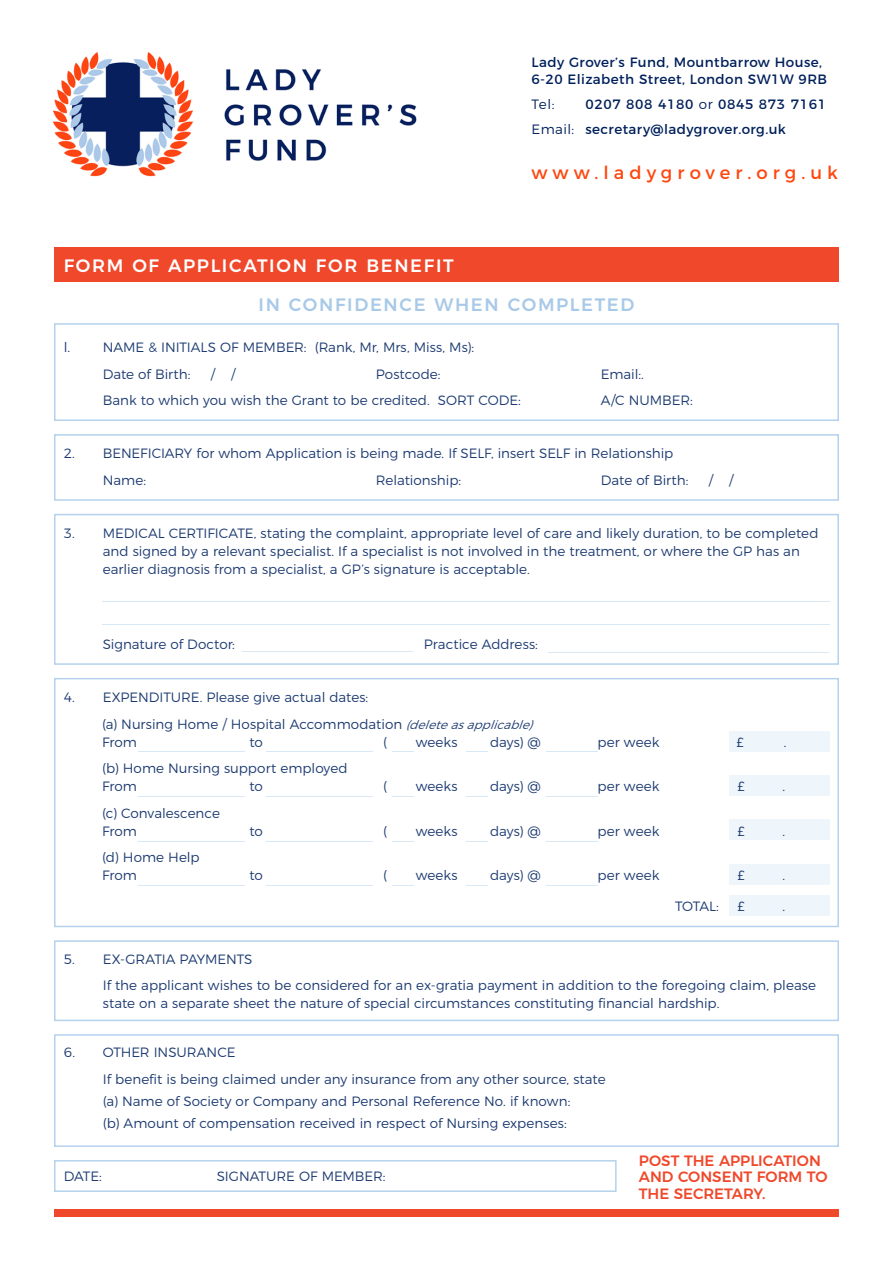
<style>
.page{position:relative;width:893px;height:1263px;background:#fff}
.page>*{position:absolute;margin:0;border:0;box-sizing:border-box;transform-origin:0 0}
.t1{font:500 18px "Montserrat";letter-spacing:.095em;color:#fff}
.t2{font:500 18px "Montserrat";letter-spacing:.09em;color:#a8c9e8}
.t3{font:18px "Montserrat";letter-spacing:.28em;color:#ff460f}
.t4{font:500 15px/16.5px "Montserrat";letter-spacing:-.005em;color:#ef482b}
.t5{font:300 13.5px/18px "Montserrat";color:#1d3b71}
.t6{font:13.5px/16.5px "Montserrat";letter-spacing:.03em;color:#00205b}
.t7{font:13.5px "Montserrat";letter-spacing:.05em;color:#00205b}
.t8{font:300 13.5px "Montserrat";color:#00205b}
.s1{font-weight:300}
.s2{font-style:italic;font-size:12px}
</style>
<div class="page">
<div style="left:729px;top:731px;width:100px;height:21px;background:#eef5fb"></div>
<div style="left:729px;top:775px;width:100px;height:21px;background:#eef5fb"></div>
<div style="left:729px;top:819px;width:100px;height:20px;background:#eef5fb"></div>
<div style="left:729px;top:865px;width:100px;height:20px;background:#eef5fb"></div>
<div style="left:729px;top:895px;width:100px;height:20px;background:#eef5fb"></div>
<div style="left:54px;top:248px;width:785px;height:34px;background:#ef482b"></div>
<div style="left:54px;top:323px;width:785px;height:98px;border:2px solid #b4d2ed"></div>
<div style="left:54px;top:434px;width:785px;height:67px;border:2px solid #b4d2ed"></div>
<div style="left:54px;top:514px;width:785px;height:151px;border:2px solid #b4d2ed"></div>
<div style="left:54px;top:678px;width:785px;height:249px;border:2px solid #b4d2ed"></div>
<div style="left:54px;top:940px;width:785px;height:81px;border:2px solid #b4d2ed"></div>
<div style="left:54px;top:1034px;width:785px;height:113px;border:2px solid #b4d2ed"></div>
<hr style="left:138px;top:751px;width:106px;height:1px;background:#d8e8f6">
<hr style="left:102px;top:601px;width:727px;height:1px;background:#d8e8f6">
<div style="left:54px;top:1209px;width:785px;height:7px;background:#ef482b"></div>
<img style="left:52px;top:52px;width:365px;height:125px">
<hr style="left:102px;top:624px;width:727px;height:1px;background:#d8e8f6">
<hr style="left:243px;top:651px;width:170px;height:1px;background:#d8e8f6">
<hr style="left:549px;top:652px;width:280px;height:1px;background:#d8e8f6">
<hr style="left:267px;top:751px;width:106px;height:1px;background:#d8e8f6">
<svg style="left:392px;top:751px;width:22px;height:1px"></svg>
<svg style="left:467px;top:751px;width:21px;height:1px"></svg>
<hr style="left:546px;top:751px;width:51px;height:1px;background:#d8e8f6">
<hr style="left:138px;top:796px;width:106px;height:1px;background:#d8e8f6">
<hr style="left:267px;top:796px;width:106px;height:1px;background:#d8e8f6">
<svg style="left:392px;top:796px;width:22px;height:1px"></svg>
<svg style="left:467px;top:796px;width:21px;height:1px"></svg>
<hr style="left:546px;top:796px;width:51px;height:1px;background:#d8e8f6">
<hr style="left:138px;top:840px;width:106px;height:1px;background:#d8e8f6">
<hr style="left:267px;top:840px;width:106px;height:1px;background:#d8e8f6">
<hr style="left:546px;top:840px;width:51px;height:1px;background:#d8e8f6">
<hr style="left:138px;top:885px;width:106px;height:1px;background:#d8e8f6">
<hr style="left:267px;top:885px;width:106px;height:1px;background:#d8e8f6">
<svg style="left:392px;top:885px;width:22px;height:1px"></svg>
<svg style="left:467px;top:885px;width:21px;height:1px"></svg>
<hr style="left:546px;top:885px;width:51px;height:1px;background:#d8e8f6">
<div style="left:54px;top:1160px;width:563px;height:32px;border:2px solid #b4d2ed"></div>
<p class="t1" style="left:64px;top:251px;width:391px">FORM OF APPLICATION FOR BENEFIT</p>
<p class="t6" style="left:531px;top:53px;width:297px">Lady Grover’s Fund, Mountbarrow House,<br>6-20 Elizabeth Street, London SW1W 9RB</p>
<p class="t8" style="left:531px;top:93px;width:24px">Tel:</p>
<p class="t7" style="left:585px;top:93px;width:242px">0207 808 4180 <span class="s1">or</span> 0845 873 7161</p>
<p class="t6" style="left:531px;top:119px;width:256px"><span class="s1">Email:</span> secretary@ladygrover.org.uk</p>
<p class="t3" style="left:531px;top:158px;width:308px">www.ladygrover.org.uk</p>
<p class="t2" style="left:259px;top:290px;width:377px">IN CONFIDENCE WHEN COMPLETED</p>
<p class="t5" style="left:64px;top:337px;width:8px">l.</p>
<p class="t5" style="left:103px;top:337px;width:373px">NAME &amp; INITIALS OF MEMBER: (Rank, Mr, Mrs, Miss, Ms):</p>
<p class="t5" style="left:103px;top:364px;width:89px">Date of Birth:</p>
<p class="t5" style="left:211px;top:364px;width:26px">/ /</p>
<p class="t5" style="left:376px;top:364px;width:66px">Postcode:</p>
<p class="t5" style="left:601px;top:364px;width:44px">Email:.</p>
<p class="t5" style="left:103px;top:390px;width:420px">Bank to which you wish the Grant to be credited. SORT CODE:</p>
<p class="t5" style="left:601px;top:390px;width:94px">A/C NUMBER:</p>
<p class="t5" style="left:64px;top:443px;width:611px">2. BENEFICIARY for whom Application is being made. If SELF, insert SELF in Relationship</p>
<p class="t5" style="left:103px;top:470px;width:45px">Name:</p>
<p class="t5" style="left:376px;top:470px;width:87px">Relationship:</p>
<p class="t5" style="left:601px;top:470px;width:89px">Date of Birth:</p>
<p class="t5" style="left:709px;top:470px;width:26px">/ /</p>
<p class="t5" style="left:103px;top:523px;width:717px;text-indent:-39px">3. MEDICAL CERTIFICATE, stating the complaint, appropriate level of care and likely duration, to be completed and signed by a relevant specialist. If a specialist is not involved in the treatment, or where the GP has an earlier diagnosis from a specialist, a GP’s signature is acceptable.</p>
<p class="t5" style="left:103px;top:634px;width:134px">Signature of Doctor:</p>
<p class="t5" style="left:424px;top:634px;width:116px">Practice Address:</p>
<p class="t5" style="left:64px;top:687px;width:306px">4. EXPENDITURE. Please give actual dates:</p>
<p class="t5" style="left:102px;top:714px;width:438px">(a) Nursing Home / Hospital Accommodation <span class="s2">(deleteasapplicable)<br></span>From</p>
<p class="t5" style="left:249px;top:732px;width:15px">to</p>
<p class="t5" style="left:383px;top:732px;width:6px">(</p>
<p class="t5" style="left:416px;top:732px;width:43px">weeks</p>
<p class="t5" style="left:490px;top:732px;width:52px">days) @</p>
<p class="t5" style="left:598px;top:732px;width:63px">per week</p>
<p class="t5" style="left:736px;top:732px;width:9px">£</p>
<p class="t5" style="left:784px;top:732px;width:4px">.</p>
<p class="t5" style="left:102px;top:758px;width:247px">(b) Home Nursing support employed<br>From</p>
<p class="t5" style="left:249px;top:776px;width:15px">to</p>
<p class="t5" style="left:383px;top:776px;width:6px">(</p>
<p class="t5" style="left:416px;top:776px;width:43px">weeks</p>
<p class="t5" style="left:490px;top:776px;width:52px">days) @</p>
<p class="t5" style="left:598px;top:776px;width:63px">per week</p>
<p class="t5" style="left:737px;top:776px;width:9px">£</p>
<p class="t5" style="left:783px;top:776px;width:4px">.</p>
<p class="t5" style="left:102px;top:803px;width:119px">(c) Convalescence<br>From</p>
<p class="t5" style="left:102px;top:847px;width:99px">(d) Home Help<br>From</p>
<p class="t5" style="left:249px;top:821px;width:15px">to</p>
<p class="t5" style="left:383px;top:821px;width:6px">(</p>
<p class="t5" style="left:416px;top:821px;width:43px">weeks</p>
<p class="t5" style="left:490px;top:821px;width:52px">days) @</p>
<p class="t5" style="left:598px;top:821px;width:63px">per week</p>
<p class="t5" style="left:737px;top:821px;width:9px">£</p>
<p class="t5" style="left:783px;top:821px;width:4px">.</p>
<p class="t5" style="left:249px;top:865px;width:15px">to</p>
<p class="t5" style="left:383px;top:865px;width:6px">(</p>
<p class="t5" style="left:416px;top:865px;width:43px">weeks</p>
<p class="t5" style="left:490px;top:865px;width:52px">days) @</p>
<p class="t5" style="left:598px;top:865px;width:63px">per week</p>
<p class="t5" style="left:737px;top:865px;width:9px">£</p>
<p class="t5" style="left:783px;top:865px;width:4px">.</p>
<p class="t5" style="left:675px;top:896px;width:45px">TOTAL:</p>
<p class="t5" style="left:737px;top:896px;width:9px">£</p>
<p class="t5" style="left:783px;top:896px;width:4px">.</p>
<p class="t5" style="left:64px;top:949px;width:190px">5. EX-GRATIA PAYMENTS</p>
<p class="t5" style="left:103px;top:975px;width:715px">If the applicant wishes to be considered for an ex-gratia payment in addition to the foregoing claim, please state on a separate sheet the nature of special circumstances constituting financial hardship.</p>
<p class="t5" style="left:64px;top:1042px;width:173px">6. OTHER INSURANCE</p>
<p class="t5" style="left:103px;top:1069px;width:504px">If benefit is being claimed under any insurance from any other source, state</p>
<p class="t5" style="left:103px;top:1091px;width:469px">(a) Name of Society or Company and Personal Reference No. if known:</p>
<p class="t5" style="left:103px;top:1113px;width:465px">(b) Amount of compensation received in respect of Nursing expenses:</p>
<p class="t5" style="left:64px;top:1166px;width:40px">DATE:</p>
<p class="t5" style="left:217px;top:1166px;width:170px">SIGNATURE OF MEMBER:</p>
<p class="t4" style="left:639px;top:1151px;width:190px">POST THE APPLICATION<br>AND CONSENT FORM TO<br>THE SECRETARY.</p>
</div>
